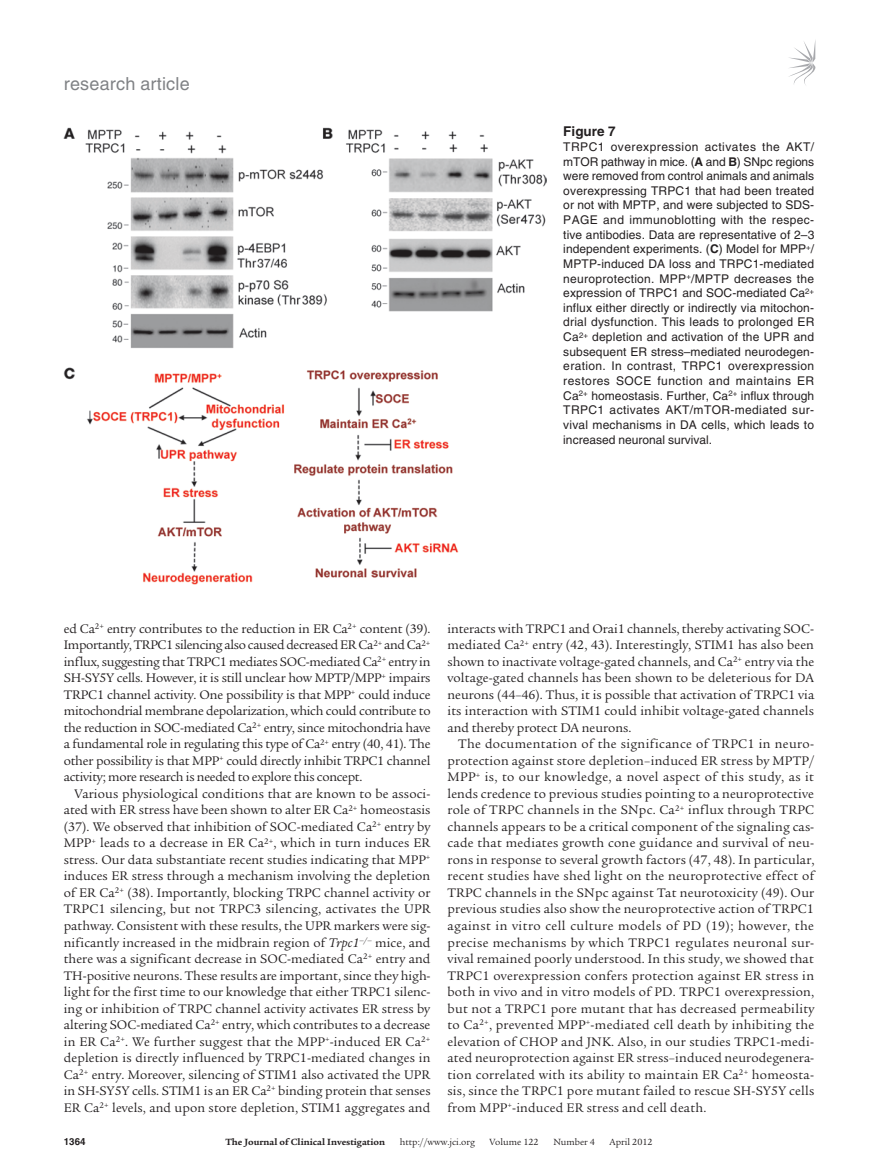
<style>
.page{position:relative;width:878px;height:1175px;background:#fff}
.page>*{position:absolute;margin:0;border:0;box-sizing:border-box;transform-origin:0 0}
.t1{font:18px "Helvetica LT Std";letter-spacing:.01em;color:#808285}
.t2{font:13.5px/16.5px "Legacy Serif Std";letter-spacing:.005em;color:#231f20;text-align:justify}
.t3{font:700 13.5px "Helvetica LT Std";color:#231f20}
.t4{font:12px/14.7px "Helvetica LT Std";color:#231f20;text-align:justify}
.t5{font:9.75px "Legacy Serif Std";color:#231f20}
.t6{font:700 9.75px "Legacy Serif Std";color:#231f20}
.t7{font:700 9.75px "Helvetica LT Std";color:#231f20}
.s1{font-weight:700}
.s2{font-style:italic}
</style>
<div class="page">
<svg style="left:789px;top:42px;width:26px;height:43px"></svg>
<img style="left:64px;top:127px;width:482px;height:458px">
<h1 class="t1" style="left:64px;top:73px;width:127px">research article</h1>
<p class="t3" style="left:563px;top:123px;width:54px">Figure 7</p>
<p class="t4" style="left:563px;top:139px;width:252px">TRPC1 overexpression activates the AKT/ mTOR pathway in mice. (<span class="s1">A</span> and <span class="s1">B</span>) SNpc regions were removed from control animals and animals overexpressing TRPC1 that had been treated or not with MPTP, and were subjected to SDS-PAGE and immunoblotting with the respec&shy;tive antibodies. Data are representative of 2–3 independent experiments. (<span class="s1">C</span>) Model for MPP<sup>+</sup>/ MPTP-induced DA loss and TRPC1-mediated neuroprotection. MPP<sup>+</sup>/MPTP decreases the expression of TRPC1 and SOC-mediated Ca<sup>2+ </sup>influx either directly or indirectly via mitochon&shy;drial dysfunction. This leads to prolonged ER Ca<sup>2+</sup> depletion and activation of the UPR and subsequent ER stress–mediated neurodegen&shy;eration. In contrast, TRPC1 overexpression restores SOCE function and maintains ER Ca<sup>2+</sup> homeostasis. Further, Ca<sup>2+</sup> influx through TRPC1 activates AKT/mTOR-mediated sur&shy;vival mechanisms in DA cells, which leads to increased neuronal survival.</p>
<p class="t2" style="left:64px;top:620px;width:368px">ed Ca<sup>2+</sup> entry contributes to the reduction in ER Ca<sup>2+</sup> content (39).<br>Importantly, TRPC1 silencing also caused decreased ER Ca<sup>2+</sup> and Ca<sup>2+ </sup>influx, suggesting that TRPC1 mediates SOC-mediated Ca<sup>2+</sup> entry in SH-SY5Y cells. However, it is still unclear how MPTP/MPP<sup>+</sup> impairs TRPC1 channel activity. One possibility is that MPP<sup>+</sup> could induce mitochondrial membrane depolarization, which could contribute to the reduction in SOC-mediated Ca<sup>2+</sup> entry, since mitochondria have a fundamental role in regulating this type of Ca<sup>2+</sup> entry (40, 41). The other possibility is that MPP<sup>+</sup> could directly inhibit TRPC1 channel activity; more research is needed to explore this concept.</p>
<p class="t2" style="left:64px;top:785px;width:368px;text-indent:11px">Various physiological conditions that are known to be associ&shy;ated with ER stress have been shown to alter ER Ca<sup>2+</sup> homeostasis (37). We observed that inhibition of SOC-mediated Ca<sup>2+</sup> entry by MPP<sup>+</sup> leads to a decrease in ER Ca<sup>2+</sup>, which in turn induces ER stress. Our data substantiate recent studies indicating that MPP<sup>+ </sup>induces ER stress through a mechanism involving the depletion of ER Ca<sup>2+</sup> (38). Importantly, blocking TRPC channel activity or TRPC1 silencing, but not TRPC3 silencing, activates the UPR pathway. Consistent with these results, the UPR markers were sig&shy;nificantly increased in the midbrain region of <span class="s2">Trpc1</span><sup>–/–</sup> mice, and there was a significant decrease in SOC-mediated Ca<sup>2+</sup> entry and TH-positive neurons. These results are important, since they high&shy;light for the first time to our knowledge that either TRPC1 silenc&shy;ing or inhibition of TRPC channel activity activates ER stress by altering SOC-mediated Ca<sup>2+</sup> entry, which contributes to a decrease in ER Ca<sup>2+</sup>. We further suggest that the MPP<sup>+</sup>-induced ER Ca<sup>2+ </sup>depletion is directly influenced by TRPC1-mediated changes in Ca<sup>2+</sup> entry. Moreover, silencing of STIM1 also activated the UPR in SH-SY5Y cells. STIM1 is an ER Ca<sup>2+</sup> binding protein that senses ER Ca<sup>2+</sup> levels, and upon store depletion, STIM1 aggregates and</p>
<p class="t2" style="left:447px;top:620px;width:368px">interacts with TRPC1 and Orai1 channels, thereby activating SOC&shy;mediated Ca<sup>2+</sup> entry (42, 43). Interestingly, STIM1 has also been shown to inactivate voltage-gated channels, and Ca<sup>2+</sup> entry via the voltage-gated channels has been shown to be deleterious for DA neurons (44–46). Thus, it is possible that activation of TRPC1 via its interaction with STIM1 could inhibit voltage-gated channels and thereby protect DA neurons.</p>
<p class="t2" style="left:447px;top:736px;width:368px;text-indent:11px">The documentation of the significance of TRPC1 in neuro&shy;protection against store depletion–induced ER stress by MPTP/ MPP<sup>+</sup> is, to our knowledge, a novel aspect of this study, as it lends credence to previous studies pointing to a neuroprotective role of TRPC channels in the SNpc. Ca<sup>2+</sup> influx through TRPC channels appears to be a critical component of the signaling cas&shy;cade that mediates growth cone guidance and survival of neu&shy;rons in response to several growth factors (47, 48). In particular, recent studies have shed light on the neuroprotective effect of TRPC channels in the SNpc against Tat neurotoxicity (49). Our previous studies also show the neuroprotective action of TRPC1 against in vitro cell culture models of PD (19); however, the precise mechanisms by which TRPC1 regulates neuronal sur&shy;vival remained poorly understood. In this study, we showed that TRPC1 overexpression confers protection against ER stress in both in vivo and in vitro models of PD. TRPC1 overexpression, but not a TRPC1 pore mutant that has decreased permeability to Ca<sup>2+</sup>, prevented MPP<sup>+</sup>-mediated cell death by inhibiting the elevation of CHOP and JNK. Also, in our studies TRPC1-medi&shy;ated neuroprotection against ER stress–induced neurodegenera&shy;tion correlated with its ability to maintain ER Ca<sup>2+</sup> homeosta&shy;sis, since the TRPC1 pore mutant failed to rescue SH-SY5Y cells from MPP<sup>+</sup>-induced ER stress and cell death.</p>
<p class="t7" style="left:64px;top:1135px;width:23px">1364</p>
<p class="t6" style="left:225px;top:1135px;width:161px">The Journal of Clinical Investigation</p>
<p class="t5" style="left:400px;top:1136px;width:77px">http://www.jci.org</p>
<p class="t5" style="left:489px;top:1136px;width:50px">Volume 122</p>
<p class="t5" style="left:553px;top:1136px;width:43px">Number 4</p>
<p class="t5" style="left:609px;top:1136px;width:44px">April 2012</p>
</div>
